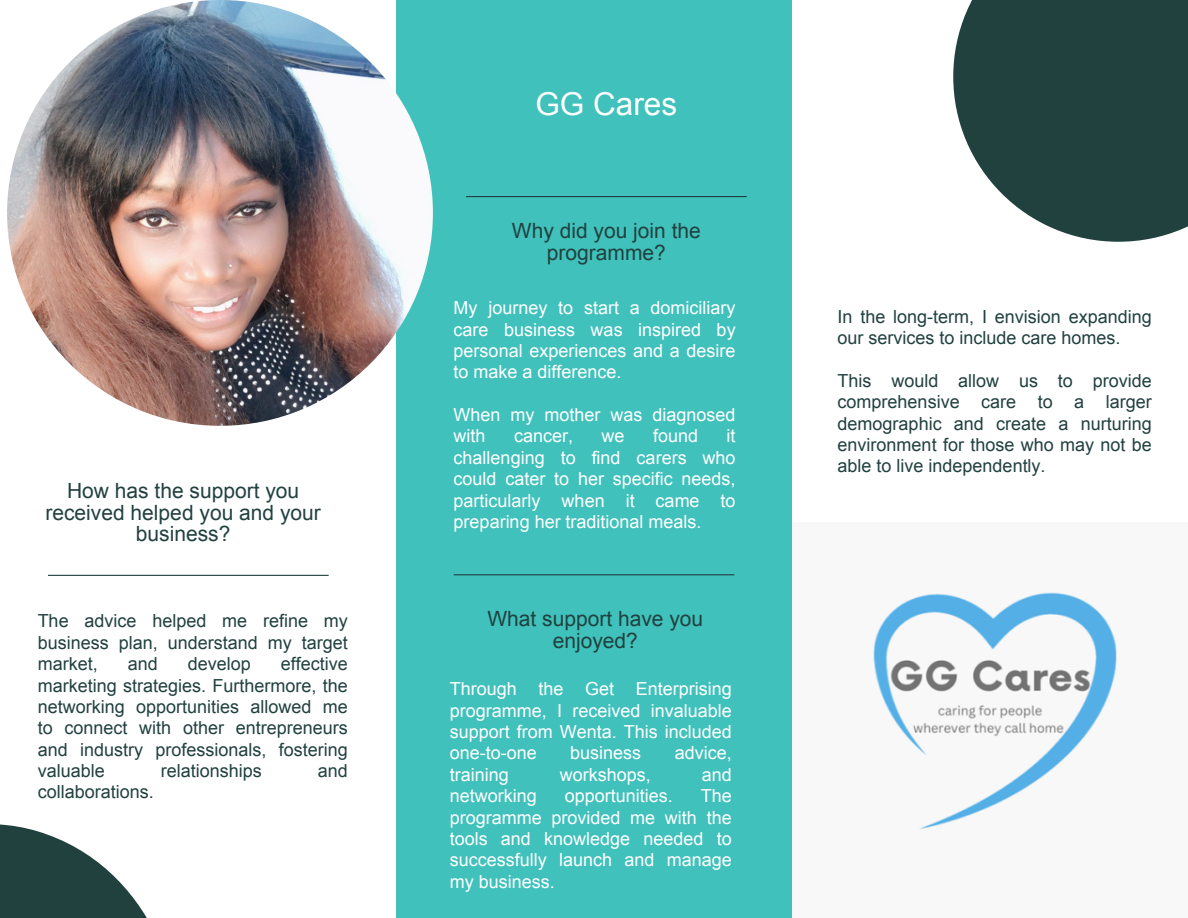
<style>
.page{position:relative;width:1188px;height:918px;background:#fff}
.page>*{position:absolute;margin:0;border:0;box-sizing:border-box;transform-origin:0 0}
.t1{font:31.5px "Arial";color:#fff}
.t2{font:21px/21.3px "Arial";color:#21413f;text-align:center}
.t3{font:18px/21.3px "Arial";color:#fff;text-align:justify}
.t4{font:18px/21.3px "Arial";color:#21413f;text-align:justify}
</style>
<div class="page">
<div style="left:396px;top:0;width:396px;height:918px;background:#40c1bb"></div>
<svg style="left:0;top:824px;width:147px;height:94px;fill:#21413f"></svg>
<hr style="left:466px;top:196px;width:281px;height:1px;background:#21413f">
<img style="left:7px;top:0;width:426px;height:426px;border-radius:50%">
<hr style="left:454px;top:574px;width:280px;height:1px;background:#21413f">
<hr style="left:48px;top:575px;width:281px;height:1px;background:#21413f">
<div style="left:953px;top:0;width:235px;height:242px;background:#21413f"></div>
<img style="left:873px;top:592px;width:244px;height:238px">
<p class="t2" style="left:45px;top:480px;width:277px">How has the support you received helped you and your business?</p>
<p class="t4" style="left:38px;top:611px;width:312px">The advice helped me refine my business plan, understand my target market,</p>
<p class="t4" style="left:38px;top:653px;width:312px;text-indent:243px">effective marketing strategies. Furthermore, the networking opportunities allowed me to connect with other entrepreneurs and industry professionals, fostering valuable</p>
<p class="t4" style="left:128px;top:653px;width:32px">and</p>
<p class="t4" style="left:188px;top:653px;width:65px">develop</p>
<p class="t4" style="left:161px;top:760px;width:103px">relationships</p>
<p class="t4" style="left:318px;top:760px;width:32px">and</p>
<p class="t4" style="left:38px;top:782px;width:118px">collaborations.</p>
<p class="t1" style="left:535px;top:87px;width:143px">GG Cares</p>
<h2 class="t2" style="left:512px;top:220px;width:190px">Why did you join the programme?</h2>
<p class="t3" style="left:454px;top:297px;width:284px">My journey to start a domiciliary care business was inspired by personal experiences and a desire to make a difference.</p>
<h2 class="t3" style="left:454px;top:404px;width:284px">When my mother was diagnosed with</h2>
<h2 class="t3" style="left:514px;top:426px;width:61px">cancer,</h2>
<h2 class="t3" style="left:602px;top:426px;width:25px">we</h2>
<h2 class="t3" style="left:653px;top:426px;width:47px">found</h2>
<h2 class="t3" style="left:454px;top:426px;width:284px;text-indent:273px">it challenging to find carers who could cater to her specific needs, particularly when it came to preparing her traditional meals.</h2>
<p class="t2" style="left:487px;top:608px;width:217px">What support have you enjoyed?</p>
<p class="t3" style="left:450px;top:678px;width:283px">Through the Get Enterprising programme, I received invaluable support from Wenta. This included one-to-one</p>
<p class="t3" style="left:570px;top:742px;width:73px">business</p>
<p class="t3" style="left:675px;top:742px;width:59px">advice,</p>
<p class="t3" style="left:450px;top:764px;width:61px">training</p>
<p class="t3" style="left:560px;top:764px;width:93px">workshops,</p>
<p class="t3" style="left:702px;top:764px;width:32px">and</p>
<p class="t3" style="left:450px;top:785px;width:89px">networking</p>
<p class="t3" style="left:565px;top:785px;width:109px">opportunities.</p>
<p class="t3" style="left:450px;top:785px;width:284px;text-indent:251px">The programme provided me with the tools and knowledge needed to successfully launch and manage my business.</p>
<h2 class="t4" style="left:838px;top:306px;width:316px">In the long-term, I envision expanding our services to include care homes.</h2>
<p class="t4" style="left:838px;top:370px;width:316px">This would allow us to provide comprehensive care to a larger demographic and create a nurturing environment for those who may not be able to live independently.</p>
</div>
